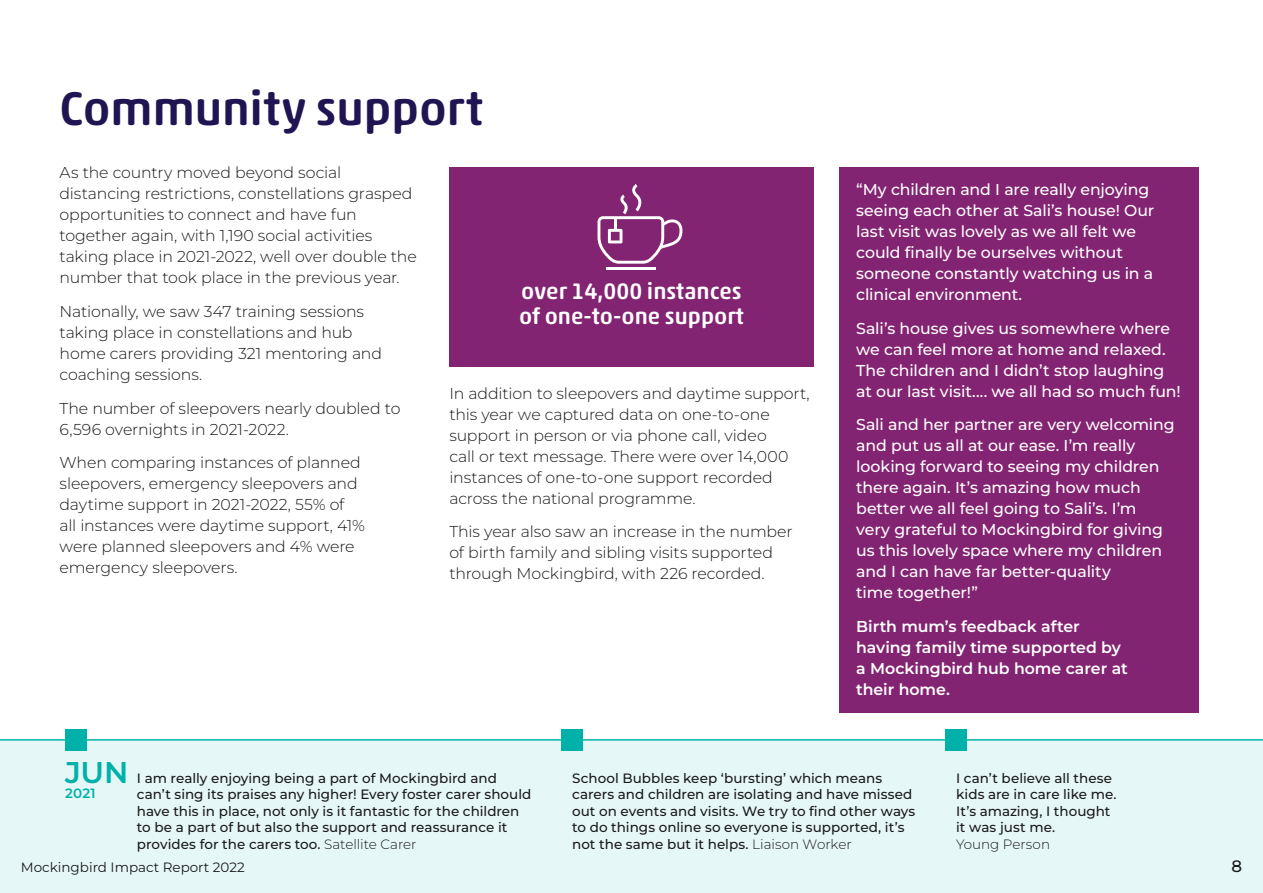
<style>
.page{position:relative;width:1263px;height:893px;background:#fff}
.page>*{position:absolute;margin:0;border:0;box-sizing:border-box;transform-origin:0 0}
.t1{font:500 48px "Akko Rounded Pro";letter-spacing:-.005em;color:#211452}
.t2{font:600 30px "Montserrat";color:#00b1aa}
.t3{font:500 22.8px/24.8px "Akko Rounded Pro";color:#fff}
.t4{font:500 16.5px "Montserrat";color:#1a1a1a}
.t5{font:300 15.75px/21px "Montserrat";letter-spacing:-.01em;color:#1a1a1a}
.t6{font:500 15.75px/21px "Montserrat";letter-spacing:-.005em;color:#fff}
.t7{font:600 15.75px/21px "Montserrat";color:#fff}
.t8{font:500 13.5px/16.5px "Montserrat";color:#1a1a1a}
.t9{font:13.5px "Montserrat";color:#1a1a1a}
.t10{font:300 13.5px "Montserrat";color:#1a1a1a}
.t11{font:600 13.5px "Montserrat";color:#00b1aa}
.s1{font-weight:300}
</style>
<div class="page">
<div style="left:449px;top:167px;width:365px;height:199px;background:#832472"></div>
<hr style="left:606px;top:267px;width:50px;height:2px;background:#fff">
<svg style="left:597px;top:184px;width:86px;height:80px"></svg>
<div style="left:0;top:741px;width:1263px;height:152px;background:#e6f7f7"></div>
<hr style="left:0;top:739px;width:1263px;height:2px;background:#00b1aa">
<div style="left:65px;top:729px;width:22px;height:22px;background:#00b1aa"></div>
<div style="left:562px;top:729px;width:21px;height:22px;background:#00b1aa"></div>
<div style="left:945px;top:729px;width:22px;height:22px;background:#00b1aa"></div>
<div style="left:839px;top:167px;width:359px;height:545px;background:#832472"></div>
<h1 class="t1" style="left:60px;top:79px;width:425px">Community support</h1>
<p class="t5" style="left:60px;top:162px;width:359px">As the country moved beyond social distancing restrictions, constellations grasped opportunities to connect and have fun together again, with 1,190 social activities taking place in 2021-2022, well over double the number that took place in the previous year.</p>
<p class="t5" style="left:60px;top:300px;width:324px">Nationally, we saw 347 training sessions taking place in constellations and hub home carers providing 321 mentoring and coaching sessions.</p>
<p class="t5" style="left:60px;top:397px;width:342px">The number of sleepovers nearly doubled to<br>6,596 overnights in 2021-2022.</p>
<p class="t5" style="left:60px;top:452px;width:307px">When comparing instances of planned sleepovers, emergency sleepovers and daytime support in 2021-2022, 55% of all instances were daytime support, 41% were planned sleepovers and 4% were emergency sleepovers.</p>
<h3 class="t3" style="left:519px;top:279px;width:226px">over 14,000 instances of one-to-one support</h3>
<p class="t5" style="left:449px;top:382px;width:362px">In addition to sleepovers and daytime support, this year we captured data on one-to-one support in person or via phone call, video<br>call or text message. There were over 14,000 instances of one-to-one support recorded across the national programme.</p>
<p class="t5" style="left:449px;top:521px;width:345px">This year also saw an increase in the number of birth family and sibling visits supported through Mockingbird, with 226 recorded.</p>
<p class="t6" style="left:856px;top:178px;width:300px">“My children and I are really enjoying seeing each other at Sali’s house! Our last visit was lovely as we all felt we could fi nally be ourselves without someone constantly watching us in a clinical environment.</p>
<p class="t6" style="left:856px;top:317px;width:326px">Sali’s house gives us somewhere where we can feel more at home and relaxed.<br>The children and I didn’t stop laughing at our last visit.... we all had so much fun!</p>
<p class="t6" style="left:856px;top:414px;width:320px">Sali and her partner are very welcoming and put us all at our ease. I’m really looking forward to seeing my children there again. It’s amazing how much better we all feel going to Sali’s. I’m<br>very grateful to Mockingbird for giving us this lovely space where my children and I can have far better-quality<br>time together!”</p>
<p class="t7" style="left:856px;top:616px;width:273px">Birth mum’s feedback after having family time supported by a Mockingbird hub home carer at their home.</p>
<h2 class="t2" style="left:65px;top:752px;width:65px">JUN</h2>
<p class="t11" style="left:65px;top:784px;width:32px">2021</p>
<p class="t8" style="left:137px;top:769px;width:396px">I am really enjoying being a part of Mockingbird and can’t sing its praises any higher! Every foster carer should have this in place, not only is it fantastic for the children to be a part of but also the support and reassurance it provides for the carers too. <span class="s1">Satellite Carer</span></p>
<p class="t8" style="left:572px;top:769px;width:345px">School Bubbles keep ‘bursting’ which means carers and children are isolating and have missed out on events and visits. We try to fi nd other ways to do things online so everyone is supported, it’s not the same but it helps. <span class="s1">Liaison Worker</span></p>
<p class="t8" style="left:956px;top:769px;width:162px">I can’t believe all these kids are in care like me.<br>It’s amazing, I thought it was just me.</p>
<p class="t10" style="left:956px;top:835px;width:95px">Young Person</p>
<p class="t9" style="left:21px;top:858px;width:225px">Mockingbird Impact Report 2022</p>
<p class="t4" style="left:1231px;top:855px;width:12px">8</p>
</div>
